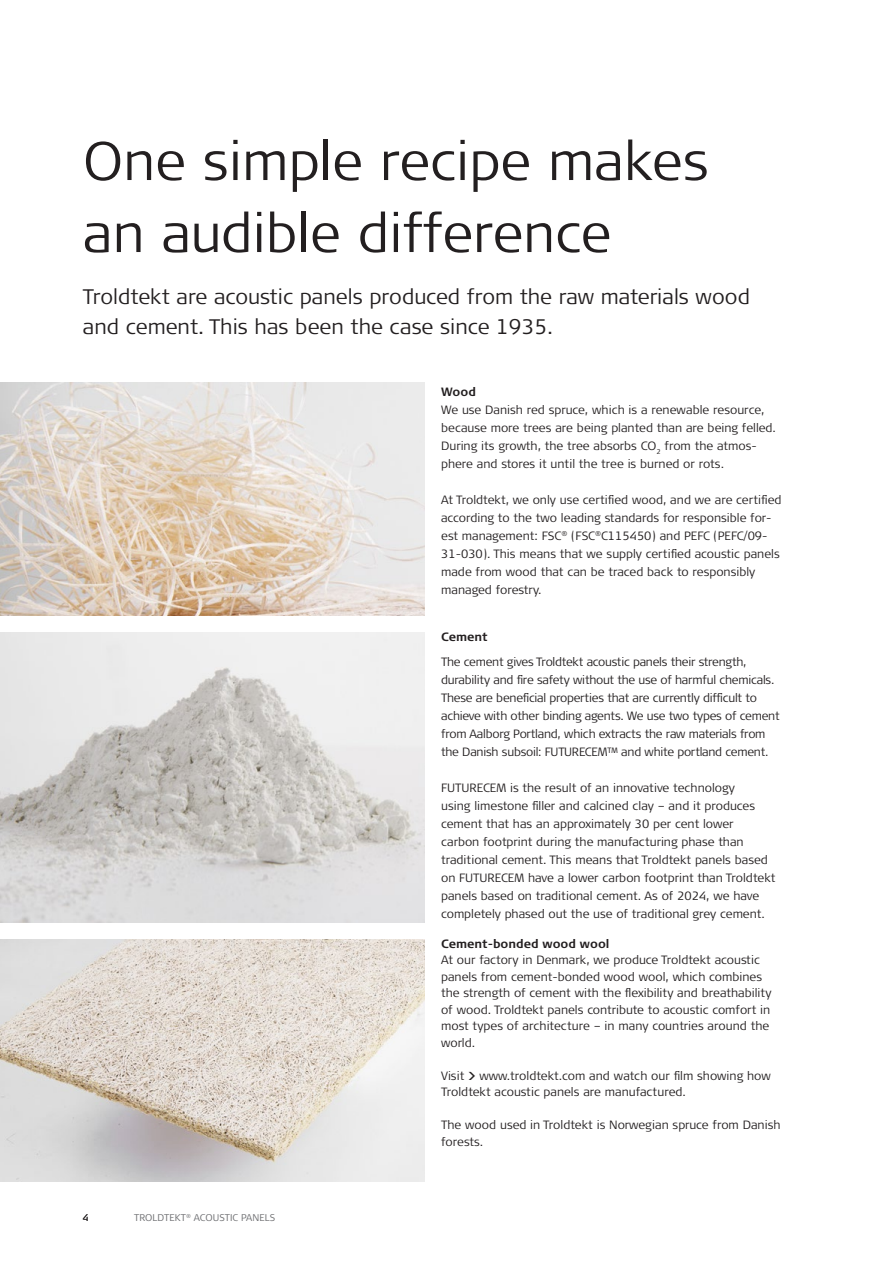
<style>
.page{position:relative;width:893px;height:1263px;background:#fff}
.page>*{position:absolute;margin:0;border:0;box-sizing:border-box;transform-origin:0 0}
.Heading{font:300 54px/72px "Signa Pro";color:#231f20}
.Ingress{font:300 21px/30px "Signa Pro";color:#231f20}
.Brødtekst{font:300 12px/18px "Signa Pro";color:#231f20}
.Brødtekst-2{font:300 12px/18px "Signa Pro";letter-spacing:-.02em;color:#231f20}
.Brødtekst-3{font:700 12px "Signa Pro";color:#231f20}
.t1{font:300 9.75px "Signa Pro";letter-spacing:.01em;color:#6c6d70}
.t2{font:300 9.75px "Signa Pro";color:#231f20}
.s1{font-weight:700}
</style>
<div class="page">
<img style="left:0;top:383px;width:424px;height:233px">
<img style="left:0;top:633px;width:424px;height:289px">
<img style="left:0;top:939px;width:424px;height:242px">
<p class="Heading" style="left:83px;top:123px;width:627px">One simple recipe makes an audible difference</p>
<p class="Ingress" style="left:83px;top:280px;width:669px">Troldtekt are acoustic panels produced from the raw materials wood and cement. This has been the case since 1935.</p>
<p class="t2" style="left:83px;top:1211px;width:7px">4</p>
<p class="t1" style="left:134px;top:1211px;width:142px">TROLDTEKT<sup>®</sup> ACOUSTIC PANELS</p>
<p class="Brødtekst-3" style="left:441px;top:384px;width:36px">Wood</p>
<p class="Brødtekst" style="left:441px;top:400px;width:336px">We use Danish red spruce, which is a renewable resource, because more trees are being planted than are being felled.<br>During its growth, the tree absorbs CO<sub>2</sub> from the atmos&shy;phere and stores it until the tree is burned or rots.</p>
<p class="Brødtekst" style="left:441px;top:490px;width:342px">At Troldtekt, we only use certified wood, and we are certified according to the two leading standards for responsible for&shy;est management: FSC<sup>®</sup> (FSC<sup>®</sup>C115450) and PEFC (PEFC/09- 31-030). This means that we supply certified acoustic panels made from wood that can be traced back to responsibly managed forestry.</p>
<p class="Brødtekst-3" style="left:441px;top:629px;width:48px">Cement</p>
<p class="Brødtekst-2" style="left:441px;top:652px;width:340px">The cement gives Troldtekt acoustic panels their strength, durability and fire safety without the use of harmful chemicals.<br>These are beneficial properties that are currently difficult to achieve with other binding agents. We use two types of cement from Aalborg Portland, which extracts the raw materials from the Danish subsoil: FUTURECEM™ and white portland cement.</p>
<p class="Brødtekst" style="left:441px;top:778px;width:336px">FUTURECEM is the result of an innovative technology<br>using limestone filler and calcined clay – and it produces cement that has an approximately 30 per cent lower<br>carbon footprint during the manufacturing phase than traditional cement. This means that Troldtekt panels based on FUTURECEM have a lower carbon footprint than Troldtekt panels based on traditional cement. As of 2024, we have completely phased out the use of traditional grey cement.</p>
<p class="Brødtekst-3" style="left:441px;top:935px;width:170px">Cement-bonded wood wool</p>
<p class="Brødtekst" style="left:441px;top:951px;width:332px;line-height:16.5px">At our factory in Denmark, we produce Troldtekt acoustic panels from cement-bonded wood wool, which combines the strength of cement with the flexibility and breathability of wood. Troldtekt panels contribute to acoustic comfort in most types of architecture – in many countries around the world.</p>
<p class="Brødtekst" style="left:441px;top:1067px;width:331px;line-height:16.5px">Visit <span class="s1">&gt;</span> www.troldtekt.com and watch our film showing how<br>Troldtekt acoustic panels are manufactured.</p>
<p class="Brødtekst" style="left:441px;top:1116px;width:341px;line-height:16.5px">The wood used in Troldtekt is Norwegian spruce from Danish forests.</p>
</div>
